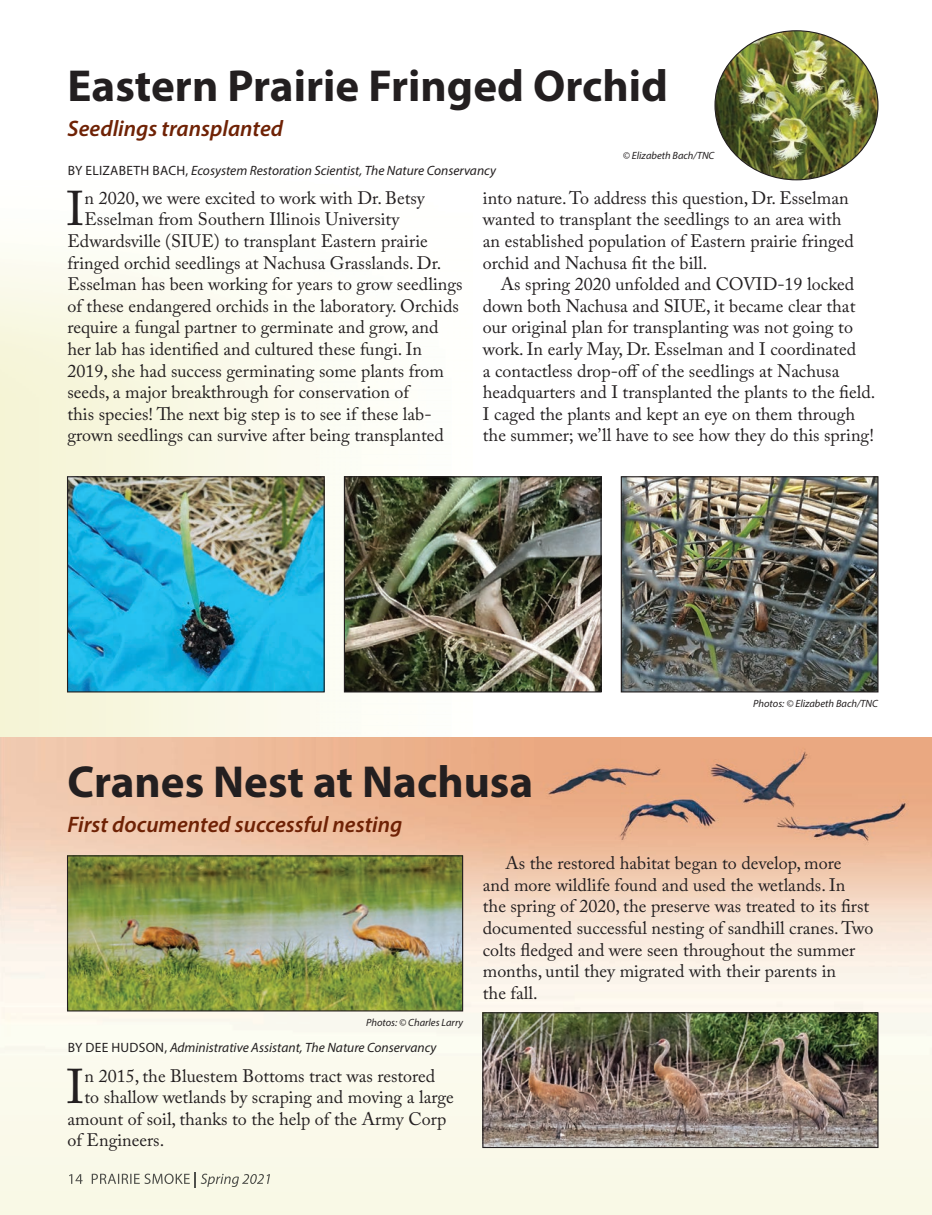
<style>
.page{position:relative;width:932px;height:1215px;background:#fff}
.page>*{position:absolute;margin:0;border:0;box-sizing:border-box;transform-origin:0 0}
.t1{font:48.45px "Adobe Caslon Pro";color:#231f20}
.t2{font:700 45px "Myriad Pro";color:#231f20}
.t3{font:italic 600 22.5px "Myriad Pro";color:#6f2205}
.t4{font:18px/21.6px "Adobe Caslon Pro";color:#231f20}
.t5{font:italic 13.5px "Myriad Pro";color:#231f20}
.t6{font:italic 10.5px "Myriad Pro";color:#231f20}
.s1{font-style:normal}
</style>
<div class="page">
<img style="left:0;top:737px;width:932px;height:478px">
<img style="left:69px;top:1174px;width:14px;height:10px">
<img style="left:92px;top:1174px;width:98px;height:10px">
<img style="left:190px;top:1173px;width:7px;height:15px">
<img style="left:201px;top:1174px;width:69px;height:13px">
<img style="left:69px;top:857px;width:392px;height:153px">
<div style="left:67px;top:855px;width:396px;height:157px;border:1px solid #231f20"></div>
<img style="left:484px;top:1014px;width:392px;height:132px">
<div style="left:482px;top:1012px;width:396px;height:136px;border:1px solid #231f20"></div>
<img style="left:69px;top:478px;width:254px;height:212px">
<div style="left:67px;top:476px;width:258px;height:216px;border:1px solid #231f20"></div>
<img style="left:346px;top:478px;width:253px;height:212px">
<div style="left:344px;top:476px;width:257px;height:216px;border:1px solid #231f20"></div>
<img style="left:622px;top:478px;width:254px;height:212px">
<div style="left:620px;top:476px;width:258px;height:216px;border:1px solid #231f20"></div>
<img style="left:716px;top:31px;width:162px;height:149px">
<p class="t2" style="left:68px;top:57px;width:602px">Eastern Prairie Fringed Orchid</p>
<p class="t3" style="left:68px;top:114px;width:217px">Seedlings transplanted</p>
<p class="t5" style="left:68px;top:162px;width:430px"><span class="s1">BY ELIZABETH BACH,</span> Ecosystem Restoration Scientist, The Nature Conservancy</p>
<p class="t6" style="left:623px;top:149px;width:93px">© Elizabeth Bach/TNC</p>
<p class="t1" style="left:67px;top:180px;width:19px">I</p>
<p class="t4" style="left:84px;top:187px;width:342px">n 2020, we were excited to work with Dr. Betsy</p>
<p class="t4" style="left:84px;top:208px;width:316px">Esselman from Southern Illinois University</p>
<p class="t4" style="left:68px;top:230px;width:362px">Edwardsville (SIUE) to transplant Eastern prairie</p>
<p class="t4" style="left:68px;top:252px;width:375px">fringed orchid seedlings at Nachusa Grasslands. Dr.</p>
<p class="t4" style="left:68px;top:273px;width:396px">Esselman has been working for years to grow seedlings</p>
<p class="t4" style="left:68px;top:295px;width:393px">of these endangered orchids in the laboratory. Orchids</p>
<p class="t4" style="left:68px;top:316px;width:372px">require a fungal partner to germinate and grow, and</p>
<p class="t4" style="left:68px;top:338px;width:356px">her lab has identified and cultured these fungi. In</p>
<p class="t4" style="left:68px;top:360px;width:378px">2019, she had success germinating some plants from</p>
<p class="t4" style="left:68px;top:381px;width:343px">seeds, a major breakthrough for conservation of</p>
<p class="t4" style="left:68px;top:403px;width:365px">this species! The next big step is to see if these lab-</p>
<p class="t4" style="left:68px;top:424px;width:378px">grown seedlings can survive after being transplanted</p>
<p class="t4" style="left:483px;top:187px;width:367px">into nature. To address this question, Dr. Esselman</p>
<p class="t4" style="left:483px;top:208px;width:360px">wanted to transplant the seedlings to an area with</p>
<p class="t4" style="left:483px;top:230px;width:372px">an established population of Eastern prairie fringed</p>
<p class="t4" style="left:483px;top:252px;width:226px">orchid and Nachusa fit the bill.</p>
<p class="t4" style="left:501px;top:273px;width:355px">As spring 2020 unfolded and COVID-19 locked</p>
<p class="t4" style="left:483px;top:295px;width:374px">down both Nachusa and SIUE, it became clear that</p>
<p class="t4" style="left:483px;top:316px;width:371px">our original plan for transplanting was not going to</p>
<p class="t4" style="left:483px;top:338px;width:375px">work. In early May, Dr. Esselman and I coordinated</p>
<p class="t4" style="left:483px;top:360px;width:358px">a contactless drop-off of the seedlings at Nachusa</p>
<p class="t4" style="left:483px;top:381px;width:394px">headquarters and I transplanted the plants to the field.</p>
<p class="t4" style="left:483px;top:403px;width:374px">I caged the plants and kept an eye on them through</p>
<p class="t4" style="left:483px;top:424px;width:392px">the summer; we’ll have to see how they do this spring!</p>
<p class="t6" style="left:753px;top:697px;width:126px">Photos: © Elizabeth Bach/TNC</p>
<p class="t2" style="left:68px;top:752px;width:467px">Cranes Nest at Nachusa</p>
<p class="t3" style="left:68px;top:810px;width:336px">First documented successful nesting</p>
<p class="t6" style="left:366px;top:1016px;width:98px">Photos: © Charles Larry</p>
<p class="t5" style="left:68px;top:1039px;width:370px"><span class="s1">BY DEE HUDSON,</span> Administrative Assistant, The Nature Conservancy</p>
<p class="t1" style="left:67px;top:1058px;width:19px">I</p>
<p class="t4" style="left:84px;top:1065px;width:352px">n 2015, the Bluestem Bottoms tract was restored</p>
<p class="t4" style="left:84px;top:1086px;width:371px">to shallow wetlands by scraping and moving a large</p>
<p class="t4" style="left:68px;top:1108px;width:380px">amount of soil, thanks to the help of the Army Corp</p>
<p class="t4" style="left:68px;top:1129px;width:98px">of Engineers.</p>
<p class="t4" style="left:483px;top:852px;width:392px;text-indent:23px">As the restored habitat began to develop, more<br>and more wildlife found and used the wetlands. In<br>the spring of 2020, the preserve was treated to its first documented successful nesting of sandhill cranes. Two colts fledged and were seen throughout the summer months, until they migrated with their parents in<br>the fall.</p>
</div>
